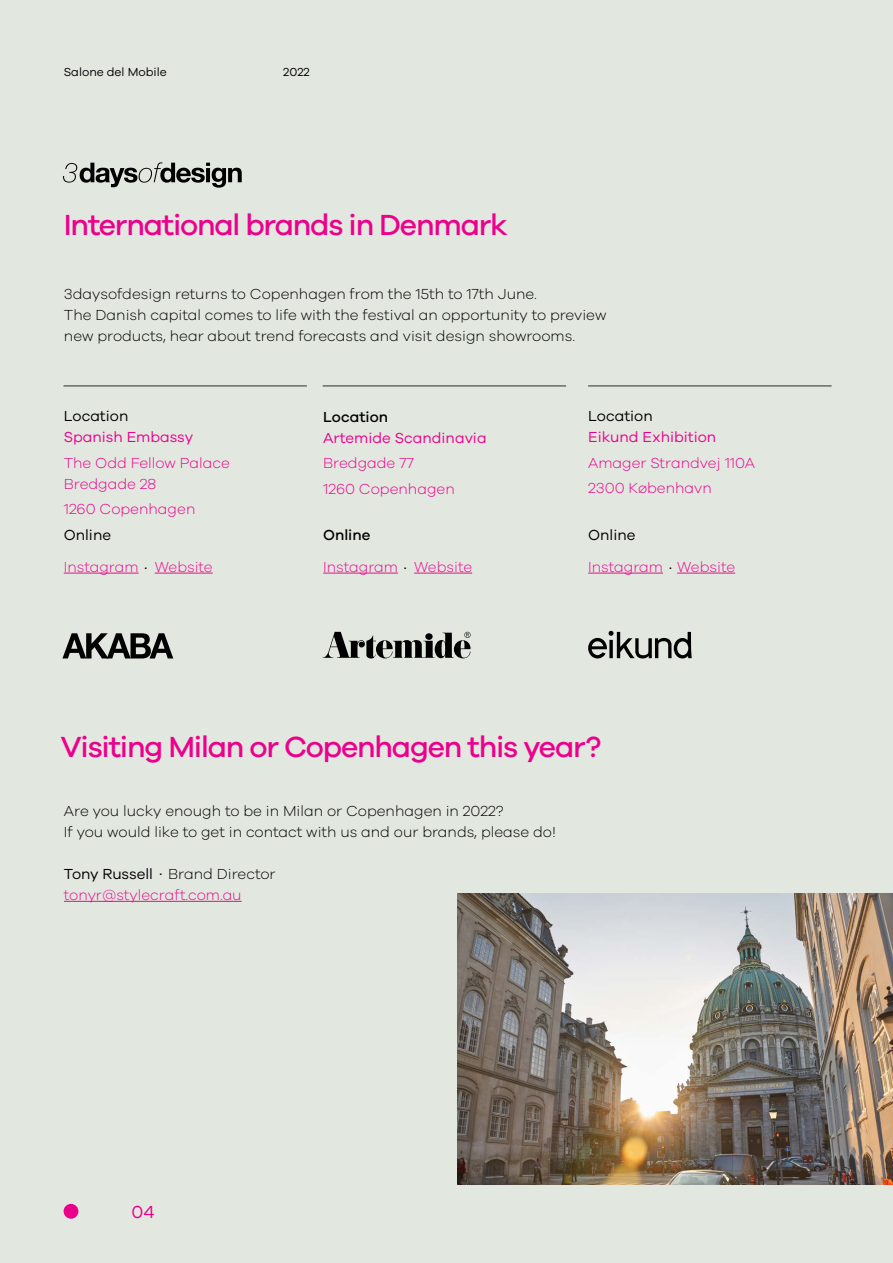
<style>
.page{position:relative;width:893px;height:1263px;background:#e2e7e0}
.page>*{position:absolute;margin:0;border:0;box-sizing:border-box;transform-origin:0 0}
.t1{font:500 30px "Galano Grotesque";letter-spacing:-.04em;color:#ec008c}
.t2{font:300 22.5px "Galano Grotesque";color:#000}
.t3{font:18px "Galano Grotesque";color:#eb008b}
.t4{font:300 15px/21px "Galano Grotesque";color:#000}
.t5{font:300 15px/21px "Galano Grotesque";color:#e90b8d}
.t6{font:300 15px/25.5px "Galano Grotesque";color:#ec008c}
.t7{font:15px "Galano Grotesque";color:#ec008c}
.t8{font:15px "Galano Grotesque";color:#000}
.t9{font:500 15px "Galano Grotesque";color:#000}
.t10{font:12px "Galano Grotesque";color:#000}
.s1{font-weight:400;color:#000}
.s2{color:#000}
</style>
<div class="page">
<hr style="left:63px;top:385px;width:244px;height:2px;background:#6b6a6e">
<svg style="left:63px;top:162px;width:179px;height:26px"></svg>
<svg style="left:62px;top:633px;width:111px;height:25px"></svg>
<img style="left:457px;top:894px;width:436px;height:290px">
<hr style="left:64px;top:573px;width:75px;height:1px;background:#e90b8d">
<hr style="left:155px;top:573px;width:58px;height:1px;background:#e90b8d">
<hr style="left:64px;top:901px;width:178px;height:1px;background:#e90b8d">
<hr style="left:323px;top:385px;width:243px;height:2px;background:#6b6a6e">
<svg style="left:588px;top:631px;width:104px;height:27px"></svg>
<hr style="left:588px;top:573px;width:75px;height:1px;background:#e90b8d">
<hr style="left:677px;top:573px;width:58px;height:1px;background:#e90b8d">
<hr style="left:588px;top:385px;width:244px;height:2px;background:#6b6a6e">
<svg style="left:323px;top:632px;width:148px;height:26px"></svg>
<hr style="left:323px;top:573px;width:75px;height:1px;background:#e90b8d">
<hr style="left:414px;top:573px;width:58px;height:1px;background:#e90b8d">
<div style="left:64px;top:1204px;width:14px;height:15px;background:#eb008b;border-radius:50%"></div>
<p class="t10" style="left:64px;top:65px;width:105px">Salone del Mobile</p>
<p class="t10" style="left:283px;top:65px;width:28px">2022</p>
<h1 class="t1" style="left:64px;top:207px;width:445px">International brands in Denmark</h1>
<p class="t4" style="left:64px;top:283px;width:544px">3daysofdesign returns to Copenhagen from the 15th to 17th June.<br>The Danish capital comes to life with the festival an opportunity to preview new products, hear about trend forecasts and visit design showrooms.</p>
<p class="t8" style="left:64px;top:407px;width:66px">Location</p>
<p class="t7" style="left:64px;top:428px;width:131px">Spanish Embassy</p>
<p class="t6" style="left:64px;top:452px;width:168px;line-height:21px">The Odd Fellow Palace<br>Bredgade 28</p>
<p class="t6" style="left:64px;top:496px;width:133px">1260 Copenhagen</p>
<p class="t8" style="left:64px;top:526px;width:49px">Online</p>
<p class="t5" style="left:64px;top:555px;width:150px">Instagram Website</p>
<h2 class="t2" style="left:144px;top:548px;width:6px">.</h2>
<p class="t9" style="left:323px;top:408px;width:66px">Location</p>
<p class="t7" style="left:323px;top:429px;width:165px">Artemide Scandinavia</p>
<p class="t6" style="left:323px;top:450px;width:133px">Bredgade 77<br>1260 Copenhagen</p>
<p class="t9" style="left:323px;top:526px;width:49px">Online</p>
<h2 class="t2" style="left:403px;top:548px;width:6px">.</h2>
<p class="t5" style="left:323px;top:555px;width:150px">Instagram Website</p>
<p class="t8" style="left:588px;top:407px;width:66px">Location</p>
<p class="t7" style="left:588px;top:428px;width:130px">Eikund Exhibition</p>
<p class="t6" style="left:588px;top:449px;width:168px">Amager Strandvej 110A<br>2300 København</p>
<p class="t5" style="left:588px;top:518px;width:149px;line-height:32px"><span class="s1">Online<br></span>Instagram <sup>.</sup> Website</p>
<h1 class="t1" style="left:60px;top:729px;width:542px">Visiting Milan or Copenhagen this year?</h1>
<p class="t4" style="left:64px;top:800px;width:493px">Are you lucky enough to be in Milan or Copenhagen in 2022?<br>If you would like to get in contact with us and our brands, please do!</p>
<p class="t5" style="left:64px;top:863px;width:213px"><span class="s1">Tony Russell</span> <span class="s2">Brand Director </span>tonyr@stylecraft.com.au</p>
<h2 class="t2" style="left:159px;top:853px;width:6px">.</h2>
<p class="t3" style="left:131px;top:1201px;width:25px">04</p>
</div>
